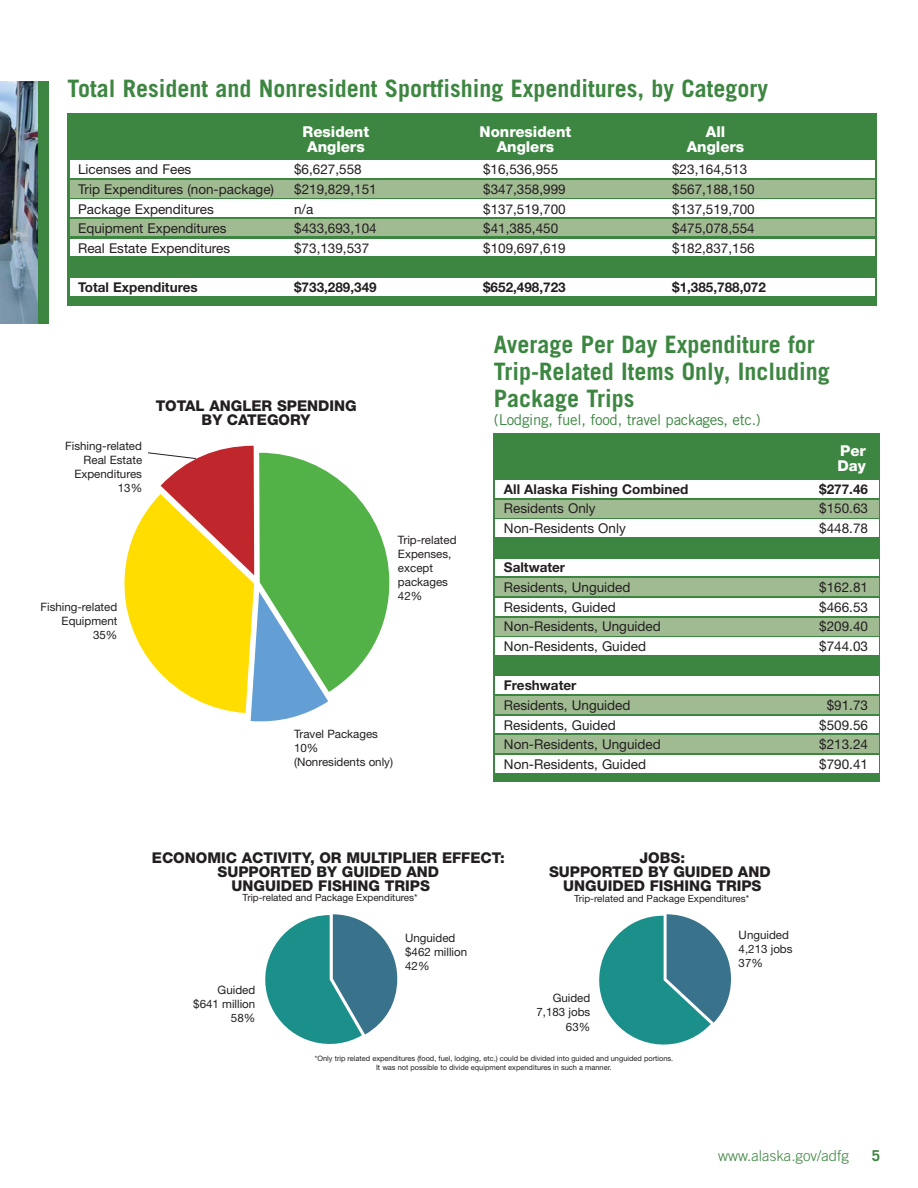
<style>
.page{position:relative;width:918px;height:1188px;background:#fff}
.page>*{position:absolute;margin:0;border:0;box-sizing:border-box;transform-origin:0 0}
.t1{font:700 24px/27px "Trade Gothic";color:#3d8641}
.t2{font:800 15px/15px "Helvetica Neue";color:#fff}
.t3{font:15px "Trade Gothic";letter-spacing:-.02em;color:#3d8641}
.t4{font:300 15px "Trade Gothic";color:#3d8641}
.t5{font:700 15px "Trade Gothic";color:#3d8641}
.t6{font:800 14.85px/14px "Helvetica Neue";color:#231f20;text-align:center}
.t7{font:13.5px "Helvetica Neue";color:#231f20}
.t8{font:700 13.5px "Helvetica Neue";color:#231f20}
.t9{font:11.55px/14.1px "Helvetica Neue";color:#231f20;text-align:right}
.t10{font:9.9px "Helvetica Neue";color:#231f20}
.t11{font:7.35px/8.2px "Helvetica Neue";color:#231f20;text-align:center}
</style>
<div class="page">
<div style="left:494px;top:433px;width:386px;height:348px;background:#3d8641"></div>
<div style="left:495px;top:637px;width:384px;height:17px;background:#fff"></div>
<div style="left:495px;top:676px;width:384px;height:17px;background:#fff"></div>
<div style="left:495px;top:696px;width:384px;height:17px;background:#a0bb92"></div>
<div style="left:495px;top:716px;width:384px;height:17px;background:#fff"></div>
<div style="left:495px;top:735px;width:384px;height:17px;background:#a0bb92"></div>
<div style="left:495px;top:755px;width:384px;height:17px;background:#fff"></div>
<svg style="left:265px;top:914px;width:132px;height:130px"></svg>
<svg style="left:599px;top:914px;width:132px;height:131px"></svg>
<img style="left:0;top:81px;width:38px;height:243px">
<div style="left:38px;top:81px;width:11px;height:243px;background:#3d8641"></div>
<div style="left:495px;top:480px;width:384px;height:17px;background:#fff"></div>
<div style="left:495px;top:500px;width:384px;height:17px;background:#a0bb92"></div>
<div style="left:495px;top:520px;width:384px;height:17px;background:#fff"></div>
<div style="left:495px;top:559px;width:384px;height:17px;background:#fff"></div>
<div style="left:495px;top:579px;width:384px;height:17px;background:#a0bb92"></div>
<div style="left:495px;top:598px;width:384px;height:17px;background:#fff"></div>
<div style="left:495px;top:618px;width:384px;height:17px;background:#a0bb92"></div>
<div style="left:68px;top:113px;width:810px;height:193px;background:#3d8641"></div>
<div style="left:70px;top:160px;width:805px;height:17px;background:#fff"></div>
<div style="left:70px;top:180px;width:805px;height:17px;background:#a0bb92"></div>
<div style="left:70px;top:200px;width:805px;height:17px;background:#fff"></div>
<div style="left:70px;top:219px;width:805px;height:17px;background:#a0bb92"></div>
<div style="left:70px;top:239px;width:805px;height:17px;background:#fff"></div>
<div style="left:70px;top:278px;width:805px;height:17px;background:#fff"></div>
<svg style="left:124px;top:446px;width:266px;height:276px"></svg>
<h1 class="t1" style="left:68px;top:77px;width:702px">Total Resident and Nonresident Sportfishing Expenditures, by Category</h1>
<p class="t2" style="left:303px;top:125px;width:68px">Resident</p>
<p class="t2" style="left:480px;top:125px;width:93px">Nonresident</p>
<p class="t2" style="left:706px;top:125px;width:21px">All</p>
<p class="t2" style="left:307px;top:140px;width:59px">Anglers</p>
<p class="t2" style="left:497px;top:140px;width:59px">Anglers</p>
<p class="t2" style="left:687px;top:140px;width:59px">Anglers</p>
<p class="t7" style="left:78px;top:165px;width:115px">Licenses and Fees</p>
<p class="t7" style="left:294px;top:165px;width:69px">$6,627,558</p>
<p class="t7" style="left:483px;top:165px;width:77px">$16,536,955</p>
<p class="t7" style="left:672px;top:165px;width:77px">$23,164,513</p>
<p class="t7" style="left:78px;top:184px;width:198px">Trip Expenditures (non-package)</p>
<p class="t7" style="left:294px;top:184px;width:84px">$219,829,151</p>
<p class="t7" style="left:483px;top:184px;width:84px">$347,358,999</p>
<p class="t7" style="left:672px;top:184px;width:84px">$567,188,150</p>
<p class="t7" style="left:78px;top:204px;width:137px">Package Expenditures</p>
<p class="t7" style="left:294px;top:204px;width:21px">n/a</p>
<p class="t7" style="left:483px;top:204px;width:84px">$137,519,700</p>
<p class="t7" style="left:672px;top:204px;width:84px">$137,519,700</p>
<p class="t7" style="left:78px;top:224px;width:150px">Equipment Expenditures</p>
<p class="t7" style="left:294px;top:224px;width:84px">$433,693,104</p>
<p class="t7" style="left:483px;top:224px;width:77px">$41,385,450</p>
<p class="t7" style="left:672px;top:224px;width:84px">$475,078,554</p>
<p class="t7" style="left:78px;top:243px;width:153px">Real Estate Expenditures</p>
<p class="t7" style="left:294px;top:243px;width:77px">$73,139,537</p>
<p class="t7" style="left:483px;top:243px;width:84px">$109,697,619</p>
<p class="t7" style="left:672px;top:243px;width:84px">$182,837,156</p>
<p class="t8" style="left:78px;top:282px;width:121px">Total Expenditures</p>
<p class="t8" style="left:294px;top:282px;width:84px">$733,289,349</p>
<p class="t8" style="left:483px;top:282px;width:84px">$652,498,723</p>
<p class="t8" style="left:672px;top:282px;width:95px">$1,385,788,072</p>
<p class="t9" style="left:65px;top:440px;width:79px">Fishing-related<br>Real Estate<br>Expenditures<br>13%</p>
<p class="t6" style="left:156px;top:400px;width:203px">TOTAL ANGLER SPENDING<br>BY CATEGORY</p>
<p class="t9" style="left:40px;top:601px;width:79px">Fishing-related<br>Equipment<br>35%</p>
<p class="t9" style="left:398px;top:534px;width:60px;text-align:left">Trip-related<br>Expenses, except packages<br>42%</p>
<p class="t9" style="left:294px;top:728px;width:101px;text-align:left">Travel Packages<br>10%<br>(Nonresidents only)</p>
<h1 class="t1" style="left:494px;top:333px;width:337px">Average Per Day Expenditure for<br>Trip-Related Items Only, Including<br>Package Trips</h1>
<p class="t3" style="left:494px;top:414px;width:269px">(Lodging, fuel, food, travel packages, etc.)</p>
<p class="t2" style="left:838px;top:445px;width:30px">Per<br>Day</p>
<p class="t8" style="left:504px;top:484px;width:186px">All Alaska Fishing Combined</p>
<p class="t8" style="left:819px;top:484px;width:50px">$277.46</p>
<p class="t7" style="left:504px;top:504px;width:93px">Residents Only</p>
<p class="t7" style="left:819px;top:504px;width:50px">$150.63</p>
<p class="t7" style="left:504px;top:523px;width:123px">Non-Residents Only</p>
<p class="t7" style="left:819px;top:523px;width:50px">$448.78</p>
<p class="t8" style="left:504px;top:563px;width:63px">Saltwater</p>
<p class="t7" style="left:504px;top:582px;width:128px">Residents, Unguided</p>
<p class="t7" style="left:819px;top:582px;width:50px">$162.81</p>
<p class="t7" style="left:504px;top:602px;width:113px">Residents, Guided</p>
<p class="t7" style="left:819px;top:602px;width:50px">$466.53</p>
<p class="t7" style="left:504px;top:622px;width:158px">Non-Residents, Unguided</p>
<p class="t7" style="left:819px;top:622px;width:50px">$209.40</p>
<p class="t7" style="left:504px;top:641px;width:144px">Non-Residents, Guided</p>
<p class="t7" style="left:819px;top:641px;width:50px">$744.03</p>
<p class="t8" style="left:504px;top:681px;width:74px">Freshwater</p>
<p class="t7" style="left:504px;top:700px;width:128px">Residents, Unguided</p>
<p class="t7" style="left:827px;top:700px;width:43px">$91.73</p>
<p class="t7" style="left:504px;top:720px;width:113px">Residents, Guided</p>
<p class="t7" style="left:819px;top:720px;width:50px">$509.56</p>
<p class="t7" style="left:504px;top:740px;width:158px">Non-Residents, Unguided</p>
<p class="t7" style="left:819px;top:740px;width:50px">$213.24</p>
<p class="t7" style="left:504px;top:759px;width:144px">Non-Residents, Guided</p>
<p class="t7" style="left:819px;top:759px;width:50px">$790.41</p>
<p class="t6" style="left:152px;top:852px;width:354px">ECONOMIC ACTIVITY, OR MULTIPLIER EFFECT:<br>SUPPORTED BY GUIDED AND<br>UNGUIDED FISHING TRIPS</p>
<p class="t10" style="left:243px;top:894px;width:177px">Trip-related and Package Expenditures*</p>
<p class="t9" style="left:193px;top:984px;width:64px">Guided $641 million<br>58%</p>
<p class="t9" style="left:405px;top:932px;width:64px;text-align:left">Unguided $462 million<br>42%</p>
<p class="t6" style="left:549px;top:852px;width:223px">JOBS:<br>SUPPORTED BY GUIDED AND<br>UNGUIDED FISHING TRIPS</p>
<p class="t10" style="left:574px;top:895px;width:177px">Trip-related and Package Expenditures*</p>
<p class="t9" style="left:739px;top:929px;width:55px;text-align:left">Unguided<br>4,213 jobs<br>37%</p>
<p class="t9" style="left:536px;top:992px;width:55px">Guided<br>7,183 jobs<br>63%</p>
<p class="t11" style="left:315px;top:1055px;width:360px">*Only trip related expenditures (food, fuel, lodging, etc.) could be divided into guided and unguided portions.<br>It was not possible to divide equipment expenditures in such a manner.</p>
<p class="t4" style="left:718px;top:1150px;width:132px">www.alaska.gov/adfg</p>
<p class="t5" style="left:872px;top:1150px;width:10px">5</p>
</div>
